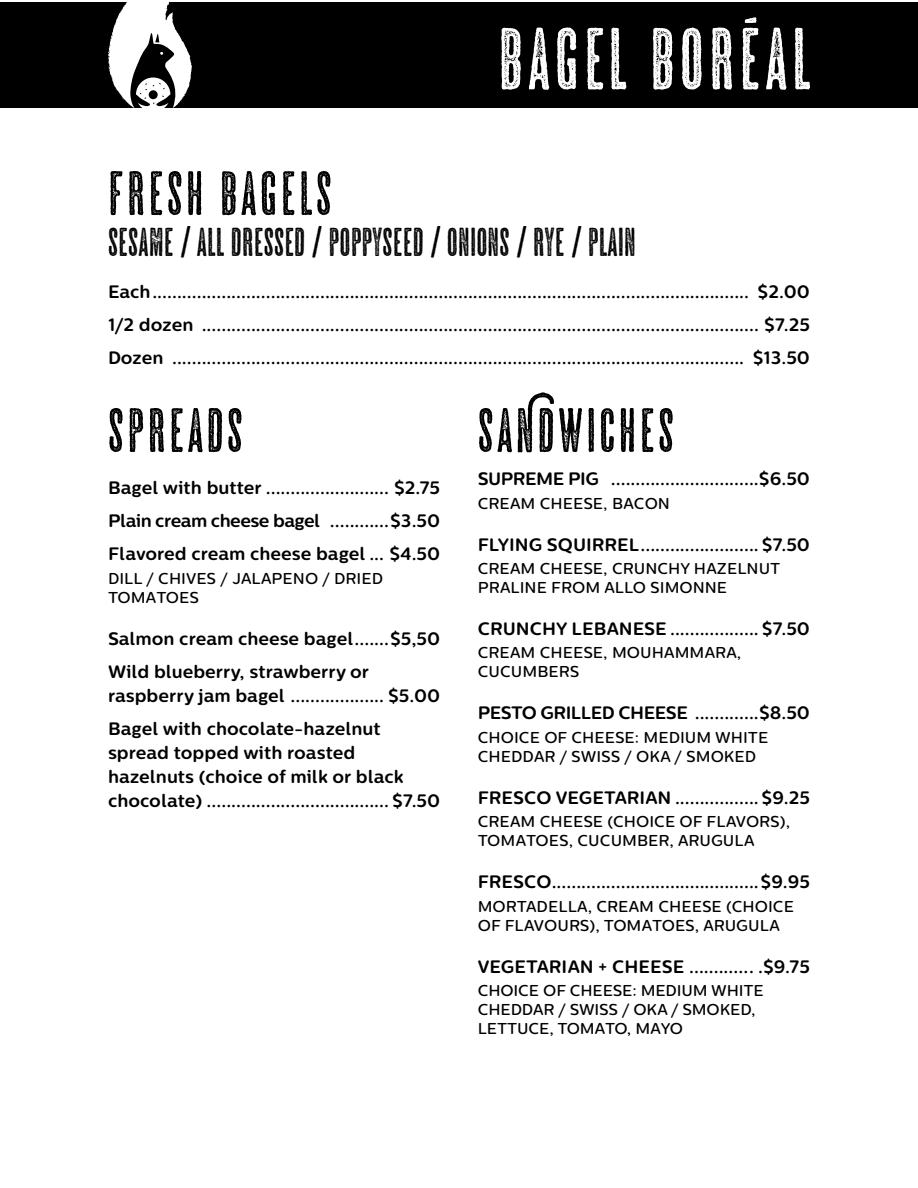
<style>
.page{position:relative;width:918px;height:1188px;background:#fff}
.page>*{position:absolute;margin:0;border:0;box-sizing:border-box;transform-origin:0 0}
.t1{font:88.65px "Huntress";letter-spacing:.05em;color:#fff}
.t2{font:63px "Huntress";letter-spacing:.05em;color:#000}
.t3{font:40.5px "Huntress";color:#000}
.t4{font:700 18px "Centrale Sans Rounded";color:#000}
.t5{font:700 18px "Centrale Sans Rounded";letter-spacing:-.03em;color:#000}
.t6{font:500 15.75px "Centrale Sans Rounded";color:#000}
</style>
<div class="page">
<div style="left:0;top:2px;width:918px;height:106px;background:#000"></div>
<svg style="left:108px;top:2px;width:84px;height:106px"></svg>
<p class="t1" style="left:498px;top:23px;width:314px">BAGEL BORÉAL</p>
<p class="t2" style="left:108px;top:168px;width:225px">FRESH BAGELS</p>
<p class="t3" style="left:108px;top:225px;width:529px">SESAME / ALL DRESSED / POPPYSEED / ONIONS / RYE / PLAIN</p>
<p class="t4" style="left:108px;top:283px;width:703px">Each ......................................................................................................................... $2.00</p>
<p class="t4" style="left:108px;top:316px;width:703px">1/2 dozen ................................................................................................................. $7.25</p>
<p class="t4" style="left:108px;top:349px;width:703px">Dozen .................................................................................................................... $13.50</p>
<p class="t2" style="left:108px;top:405px;width:136px">SPREADS</p>
<p class="t4" style="left:108px;top:480px;width:334px">Bagel with butter ......................... $2.75</p>
<p class="t5" style="left:108px;top:513px;width:334px">Plain cream cheese bagel ............$3.50</p>
<p class="t4" style="left:108px;top:546px;width:334px">Flavored cream cheese bagel ... $4.50</p>
<p class="t6" style="left:108px;top:571px;width:277px">DILL / CHIVES / JALAPENO / DRIED</p>
<p class="t6" style="left:108px;top:590px;width:92px">TOMATOES</p>
<p class="t4" style="left:108px;top:630px;width:334px">Salmon cream cheese bagel .......$5,50</p>
<p class="t4" style="left:108px;top:663px;width:263px">Wild blueberry, strawberry or</p>
<p class="t4" style="left:108px;top:687px;width:334px">raspberry jam bagel ................... $5.00</p>
<p class="t4" style="left:108px;top:720px;width:274px">Bagel with chocolate-hazelnut</p>
<p class="t4" style="left:108px;top:744px;width:249px">spread topped with roasted</p>
<p class="t4" style="left:108px;top:768px;width:297px">hazelnuts (choice of milk or black</p>
<p class="t4" style="left:108px;top:792px;width:334px">chocolate) ..................................... $7.50</p>
<p class="t2" style="left:478px;top:405px;width:198px">SANDWICHES</p>
<p class="t5" style="left:478px;top:471px;width:334px">SUPREME PIG ..............................$6.50</p>
<p class="t6" style="left:478px;top:496px;width:194px">CREAM CHEESE, BACON</p>
<p class="t4" style="left:478px;top:536px;width:334px">FLYING SQUIRREL ........................ $7.50</p>
<p class="t6" style="left:478px;top:561px;width:304px">CREAM CHEESE, CRUNCHY HAZELNUT</p>
<p class="t6" style="left:478px;top:580px;width:251px">PRALINE FROM ALLO SIMONNE</p>
<p class="t4" style="left:478px;top:620px;width:334px">CRUNCHY LEBANESE .................. $7.50</p>
<p class="t6" style="left:478px;top:646px;width:265px">CREAM CHEESE, MOUHAMMARA,</p>
<p class="t6" style="left:478px;top:665px;width:103px">CUCUMBERS</p>
<p class="t5" style="left:478px;top:705px;width:334px">PESTO GRILLED CHEESE .............$8.50</p>
<p class="t6" style="left:478px;top:730px;width:292px">CHOICE OF CHEESE: MEDIUM WHITE</p>
<p class="t6" style="left:478px;top:749px;width:280px">CHEDDAR / SWISS / OKA / SMOKED</p>
<p class="t4" style="left:478px;top:789px;width:334px">FRESCO VEGETARIAN ................. $9.25</p>
<p class="t6" style="left:478px;top:815px;width:314px">CREAM CHEESE (CHOICE OF FLAVORS),</p>
<p class="t6" style="left:478px;top:834px;width:278px">TOMATOES, CUCUMBER, ARUGULA</p>
<p class="t4" style="left:478px;top:874px;width:334px">FRESCO ..........................................$9.95</p>
<p class="t6" style="left:478px;top:899px;width:318px">MORTADELLA, CREAM CHEESE (CHOICE</p>
<p class="t6" style="left:478px;top:918px;width:304px">OF FLAVOURS), TOMATOES, ARUGULA</p>
<p class="t4" style="left:478px;top:958px;width:334px">VEGETARIAN + CHEESE ............ . .$9.75</p>
<p class="t6" style="left:478px;top:984px;width:288px">CHOICE OF CHEESE: MEDIUM WHITE</p>
<p class="t6" style="left:478px;top:1003px;width:279px">CHEDDAR / SWISS / OKA / SMOKED,</p>
<p class="t6" style="left:478px;top:1022px;width:207px">LETTUCE, TOMATO, MAYO</p>
</div>
